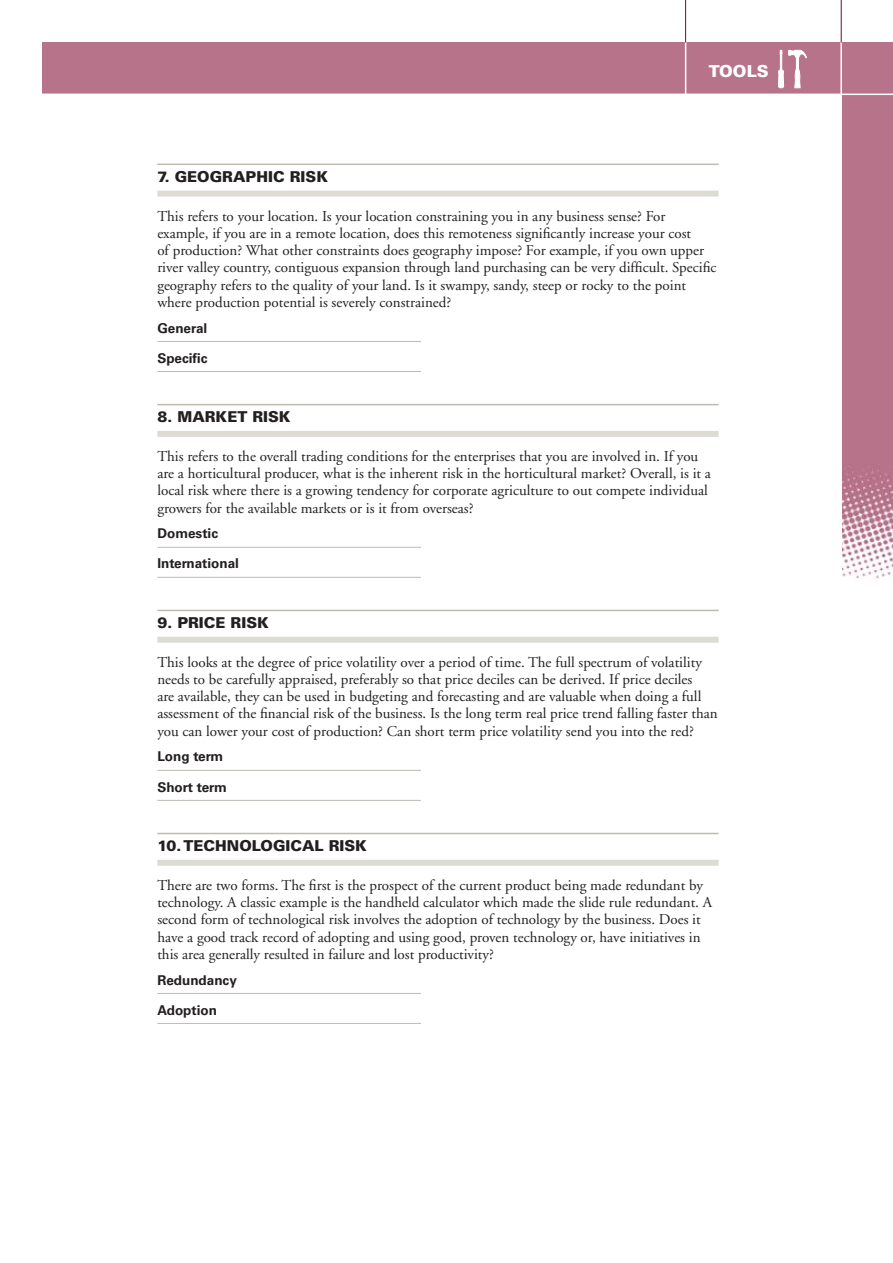
<style>
.page{position:relative;width:893px;height:1263px;background:#fff}
.page>*{position:absolute;margin:0;border:0;box-sizing:border-box;transform-origin:0 0}
.t1{font:900 16.5px "Univers";color:#fff}
.t2{font:15px/17.2px "Adobe Garamond";color:#231f20}
.t3{font:900 15px "Univers";color:#231f20}
.t4{font:700 13.5px "Univers";color:#231f20}
</style>
<div class="page">
<div style="left:43px;top:43px;width:850px;height:51px;background:#b77389"></div>
<img style="left:842px;top:93px;width:51px;height:487px">
<hr style="left:685px;top:42px;width:1px;height:54px;background:#fff">
<hr style="left:840px;top:39px;width:2px;height:538px;background:#fff">
<hr style="left:841px;top:0;width:1px;height:43px;background:#7a003c">
<hr style="left:685px;top:0;width:1px;height:43px;background:#7a003c">
<hr style="left:36px;top:94px;width:857px;height:1px;background:#fff">
<svg style="left:778px;top:50px;width:29px;height:38px"></svg>
<hr style="left:157px;top:164px;width:562px;height:1px;background:#bdbcaf">
<div style="left:157px;top:191px;width:562px;height:6px;background:#dddcd4"></div>
<hr style="left:157px;top:341px;width:264px;height:1px;background:#bdbcaf">
<hr style="left:157px;top:371px;width:264px;height:1px;background:#bdbcaf">
<hr style="left:157px;top:404px;width:562px;height:1px;background:#bdbcaf">
<div style="left:157px;top:431px;width:562px;height:6px;background:#dddcd4"></div>
<hr style="left:157px;top:547px;width:264px;height:1px;background:#bdbcaf">
<hr style="left:157px;top:577px;width:264px;height:1px;background:#bdbcaf">
<hr style="left:157px;top:610px;width:562px;height:1px;background:#bdbcaf">
<div style="left:157px;top:637px;width:562px;height:6px;background:#dddcd4"></div>
<hr style="left:157px;top:770px;width:264px;height:1px;background:#bdbcaf">
<hr style="left:157px;top:800px;width:264px;height:1px;background:#bdbcaf">
<hr style="left:157px;top:833px;width:562px;height:1px;background:#bdbcaf">
<div style="left:157px;top:860px;width:562px;height:6px;background:#dddcd4"></div>
<hr style="left:157px;top:993px;width:264px;height:1px;background:#bdbcaf">
<hr style="left:157px;top:1023px;width:264px;height:1px;background:#bdbcaf">
<p class="t1" style="left:709px;top:61px;width:61px">TOOLS</p>
<p class="t3" style="left:157px;top:167px;width:172px">7. GEOGRAPHIC RISK</p>
<p class="t2" style="left:157px;top:208px;width:561px">This refers to your location. Is your location constraining you in any business sense? For example, if you are in a remote location, does this remoteness significantly increase your cost<br>of production? What other constraints does geography impose? For example, if you own upper river valley country, contiguous expansion through land purchasing can be very difficult. Specific geography refers to the quality of your land. Is it swampy, sandy, steep or rocky to the point where production potential is severely constrained?</p>
<p class="t4" style="left:157px;top:320px;width:52px">General</p>
<p class="t4" style="left:157px;top:350px;width:52px">Specific</p>
<p class="t3" style="left:157px;top:408px;width:135px">8. MARKET RISK</p>
<p class="t2" style="left:157px;top:448px;width:555px">This refers to the overall trading conditions for the enterprises that you are involved in. If you are a horticultural producer, what is the inherent risk in the horticultural market? Overall, is it a local risk where there is a growing tendency for corporate agriculture to out compete individual growers for the available markets or is it from overseas?</p>
<p class="t4" style="left:157px;top:526px;width:62px">Domestic</p>
<p class="t4" style="left:157px;top:556px;width:83px">International</p>
<p class="t3" style="left:157px;top:613px;width:113px">9. PRICE RISK</p>
<p class="t2" style="left:157px;top:654px;width:562px">This looks at the degree of price volatility over a period of time. The full spectrum of volatility needs to be carefully appraised, preferably so that price deciles can be derived. If price deciles<br>are available, they can be used in budgeting and forecasting and are valuable when doing a full assessment of the financial risk of the business. Is the long term real price trend falling faster than you can lower your cost of production? Can short term price volatility send you into the red?</p>
<p class="t4" style="left:157px;top:749px;width:67px">Long term</p>
<p class="t4" style="left:157px;top:779px;width:71px">Short term</p>
<p class="t3" style="left:157px;top:836px;width:211px">10. TECHNOLOGICAL RISK</p>
<p class="t2" style="left:157px;top:877px;width:556px">There are two forms. The first is the prospect of the current product being made redundant by technology. A classic example is the handheld calculator which made the slide rule redundant. A second form of technological risk involves the adoption of technology by the business. Does it have a good track record of adopting and using good, proven technology or, have initiatives in this area generally resulted in failure and lost productivity?</p>
<p class="t4" style="left:157px;top:972px;width:81px">Redundancy</p>
<p class="t4" style="left:157px;top:1002px;width:61px">Adoption</p>
</div>
